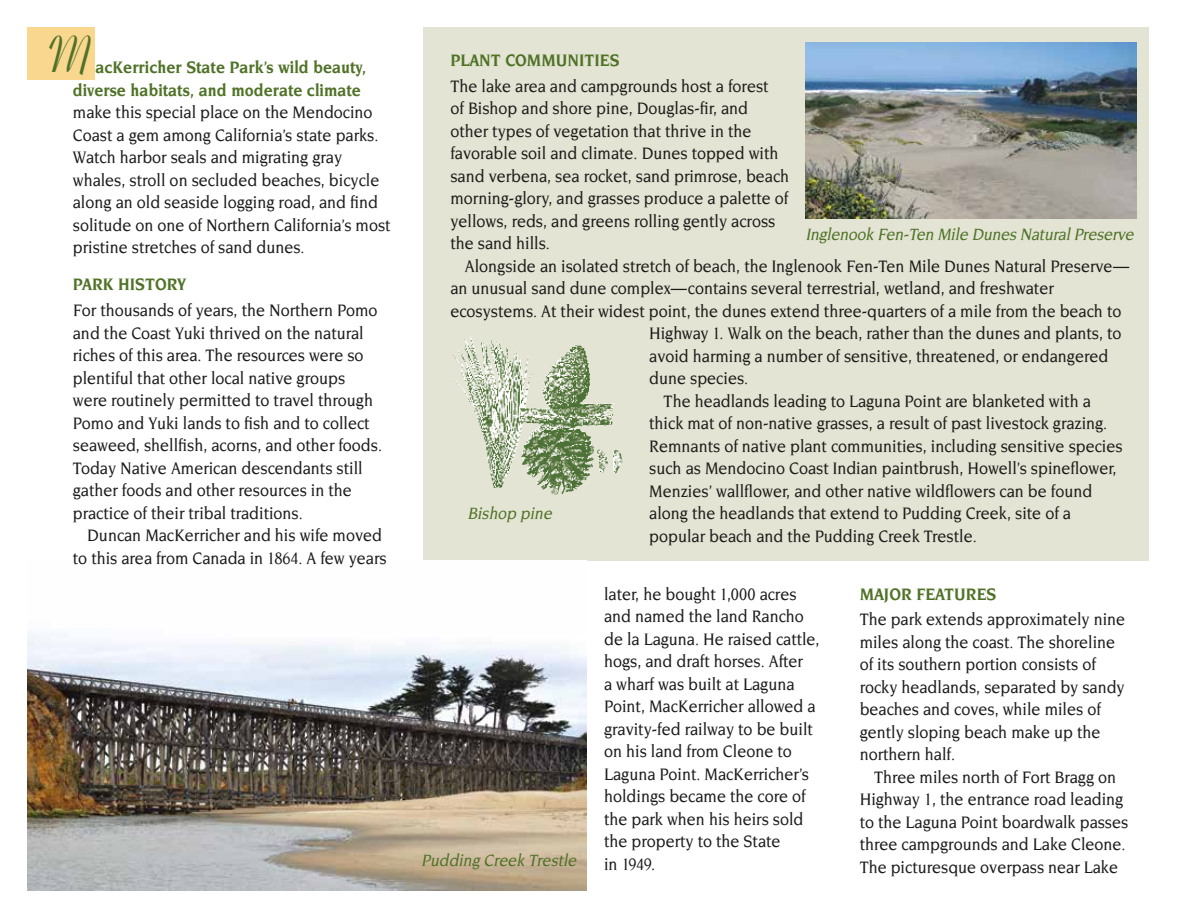
<style>
.page{position:relative;width:1188px;height:918px;background:#fff}
.page>*{position:absolute;margin:0;border:0;box-sizing:border-box;transform-origin:0 0}
.t1{font:700 51px "Ribbon 131 BT";color:#4f7227;scale:.9 1}
.t2{font:500 18px/22.5px "Novarese";color:#1c1b1a;scale:.9 1}
.t3{font:700 18px "Novarese";color:#4f7227;scale:.9 1}
.t4{font:italic 500 17.7px "Novarese";color:#4f7227;scale:.9 1}
.s1{font-weight:700;color:#4f7227}
</style>
<div class="page">
<div style="left:424px;top:27px;width:725px;height:534px;background:#e3e4d3"></div>
<img style="left:452px;top:337px;width:92px;height:151px">
<img style="left:806px;top:42px;width:330px;height:177px">
<img style="left:27px;top:632px;width:559px;height:259px">
<div style="left:27px;top:27px;width:67px;height:52px;background:#f9d78f"></div>
<p class="t1" style="left:50px;top:25px;width:49px">M</p>
<p class="t2" style="left:73px;top:56px;width:355px;text-indent:23px"><span class="s1">acKerricher State Park’s wild beauty, diverse habitats, and moderate climate </span>make this special place on the Mendocino Coast a gem among California’s state parks.<br>Watch harbor seals and migrating gray whales, stroll on secluded beaches, bicycle along an old seaside logging road, and find solitude on one of Northern California’s most pristine stretches of sand dunes.</p>
<h2 class="t3" style="left:73px;top:274px;width:128px">PARK HISTORY</h2>
<p class="t2" style="left:73px;top:299px;width:345px">For thousands of years, the Northern Pomo and the Coast Yuki thrived on the natural riches of this area. The resources were so plentiful that other local native groups were routinely permitted to travel through Pomo and Yuki lands to fish and to collect seaweed, shellfish, acorns, and other foods.<br>Today Native American descendants still gather foods and other resources in the practice of their tribal traditions.</p>
<p class="t2" style="left:73px;top:524px;width:350px;text-align:center">Duncan MacKerricher and his wife moved<br>to this area from Canada in 1864. A few years</p>
<h2 class="t3" style="left:450px;top:50px;width:189px">PLANT COMMUNITIES</h2>
<p class="t2" style="left:450px;top:74px;width:378px">The lake area and campgrounds host a forest<br>of Bishop and shore pine, Douglas-fir, and other types of vegetation that thrive in the favorable soil and climate. Dunes topped with sand verbena, sea rocket, sand primrose, beach morning-glory, and grasses produce a palette of yellows, reds, and greens rolling gently across the sand hills.</p>
<p class="t2" style="left:465px;top:254px;width:740px">Alongside an isolated stretch of beach, the Inglenook Fen-Ten Mile Dunes Natural Preserve —</p>
<p class="t2" style="left:450px;top:277px;width:672px">an unusual sand dune complex— contains several terrestrial, wetland, and freshwater</p>
<p class="t2" style="left:450px;top:299px;width:747px">ecosystems. At their widest point, the dunes extend three-quarters of a mile from the beach to</p>
<p class="t2" style="left:649px;top:322px;width:526px">Highway 1. Walk on the beach, rather than the dunes and plants, to</p>
<p class="t2" style="left:649px;top:344px;width:512px">avoid harming a number of sensitive, threatened, or endangered</p>
<p class="t2" style="left:649px;top:367px;width:112px">dune species.</p>
<p class="t2" style="left:649px;top:389px;width:528px;text-indent:14px">The headlands leading to Laguna Point are blanketed with a thick mat of non-native grasses, a result of past livestock grazing.<br>Remnants of native plant communities, including sensitive species such as Mendocino Coast Indian paintbrush, Howell’s spineflower, Menzies’ wallflower, and other native wildflowers can be found along the headlands that extend to Pudding Creek, site of a popular beach and the Pudding Creek Trestle.</p>
<p class="t4" style="left:806px;top:224px;width:370px">Inglenook Fen-Ten Mile Dunes NaturalPreserve</p>
<p class="t4" style="left:467px;top:504px;width:99px">Bishop pine</p>
<p class="t4" style="left:421px;top:851px;width:178px">Pudding Creek Trestle</p>
<p class="t2" style="left:604px;top:582px;width:241px">later, he bought 1,000 acres and named the land Rancho de la Laguna. He raised cattle, hogs, and draft horses. After<br>a wharf was built at Laguna<br>Point, MacKerricher allowed a gravity-fed railway to be built on his land from Cleone to<br>Laguna Point. MacKerricher’s holdings became the core of the park when his heirs sold the property to the State<br>in 1949.</p>
<h2 class="t3" style="left:860px;top:584px;width:154px">MAJOR FEATURES</h2>
<p class="t2" style="left:860px;top:608px;width:297px">The park extends approximately nine miles along the coast. The shoreline of its southern portion consists of rocky headlands, separated by sandy beaches and coves, while miles of gently sloping beach make up the northern half.</p>
<p class="t2" style="left:860px;top:766px;width:300px;text-align:center">Three miles north of Fort Bragg on Highway 1, the entrance road leading to the Laguna Point boardwalk passes three campgrounds and Lake Cleone.<br>The picturesque overpass near Lake</p>
</div>
